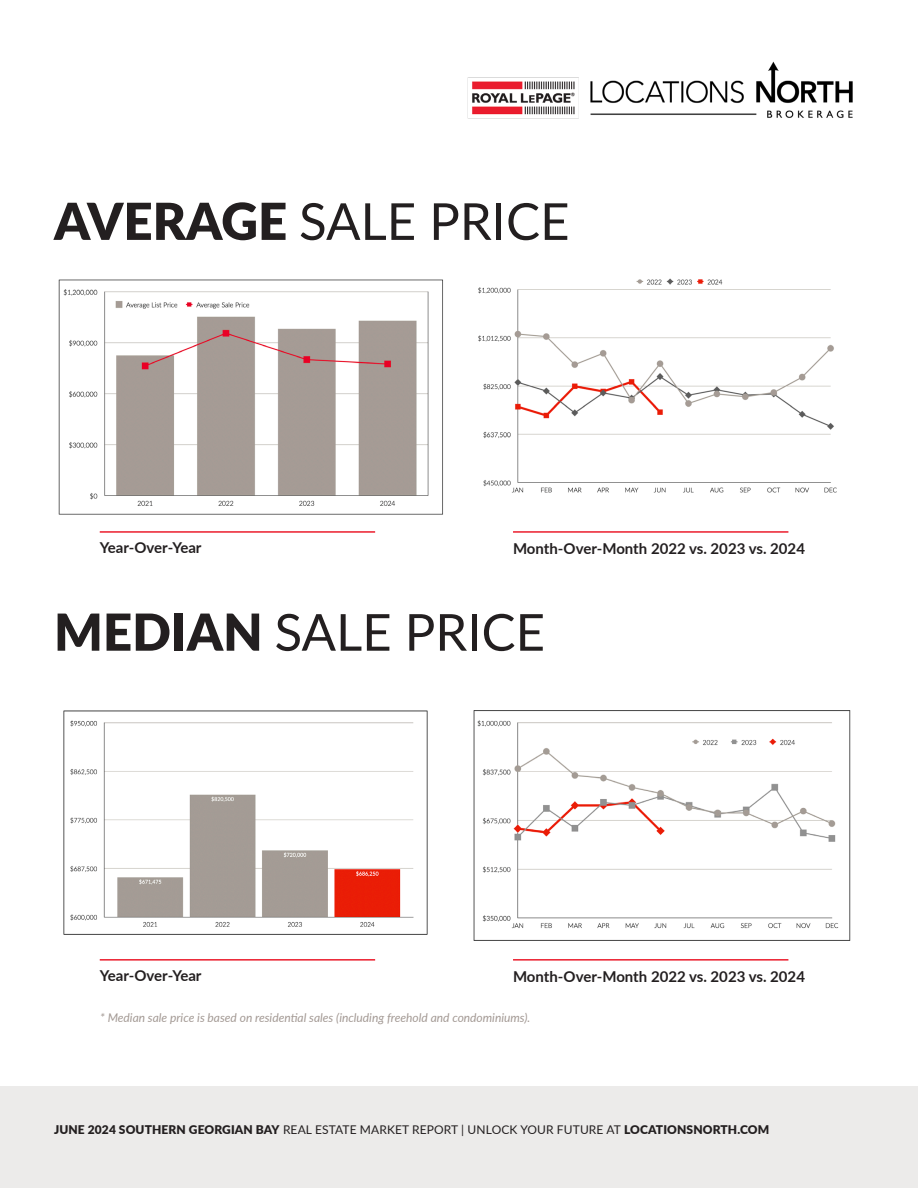
<style>
.page{position:relative;width:918px;height:1188px;background:#fff}
.page>*{position:absolute;margin:0;border:0;box-sizing:border-box;transform-origin:0 0}
.t1{font:51px "Lato";color:#231f20}
.t2{font:700 15px "Lato";color:#231f20}
.t3{font:900 12px "Lato";letter-spacing:.01em;color:#231f20}
.t4{font:italic 12px "Lato";color:#a39994}
.s1{font-weight:900}
.s2{font-weight:400}
</style>
<div class="page">
<div style="left:0;top:1087px;width:918px;height:101px;background:#ecebea"></div>
<img style="left:467px;top:61px;width:386px;height:58px">
<img style="left:58px;top:279px;width:385px;height:235px">
<img style="left:63px;top:710px;width:365px;height:225px">
<img style="left:478px;top:278px;width:359px;height:215px">
<img style="left:473px;top:710px;width:378px;height:231px">
<hr style="left:100px;top:531px;width:275px;height:2px;background:#eb1c2c">
<hr style="left:513px;top:531px;width:275px;height:2px;background:#eb1c2c">
<hr style="left:100px;top:959px;width:275px;height:2px;background:#eb1c2c">
<hr style="left:513px;top:959px;width:275px;height:2px;background:#eb1c2c">
<p class="t1" style="left:54px;top:185px;width:517px"><span class="s1">AVERAGE</span> SALE PRICE</p>
<p class="t2" style="left:100px;top:536px;width:103px">Year-Over-Year</p>
<p class="t2" style="left:513px;top:538px;width:294px">Month-Over-Month 2022 vs. 2023 vs. 2024</p>
<p class="t1" style="left:54px;top:596px;width:492px"><span class="s1">MEDIAN</span> SALE PRICE</p>
<p class="t2" style="left:100px;top:964px;width:103px">Year-Over-Year</p>
<p class="t2" style="left:513px;top:965px;width:294px">Month-Over-Month 2022 vs. 2023 vs. 2024</p>
<p class="t4" style="left:100px;top:1009px;width:432px">* Median sale price is based on residential sales (including freehold and condominiums).</p>
<p class="t3" style="left:54px;top:1121px;width:717px">JUNE 2024 SOUTHERN GEORGIAN BAY <span class="s2">REAL ESTATE MARKET REPORT | UNLOCK YOUR FUTURE AT</span> LOCATIONSNORTH.COM</p>
</div>
